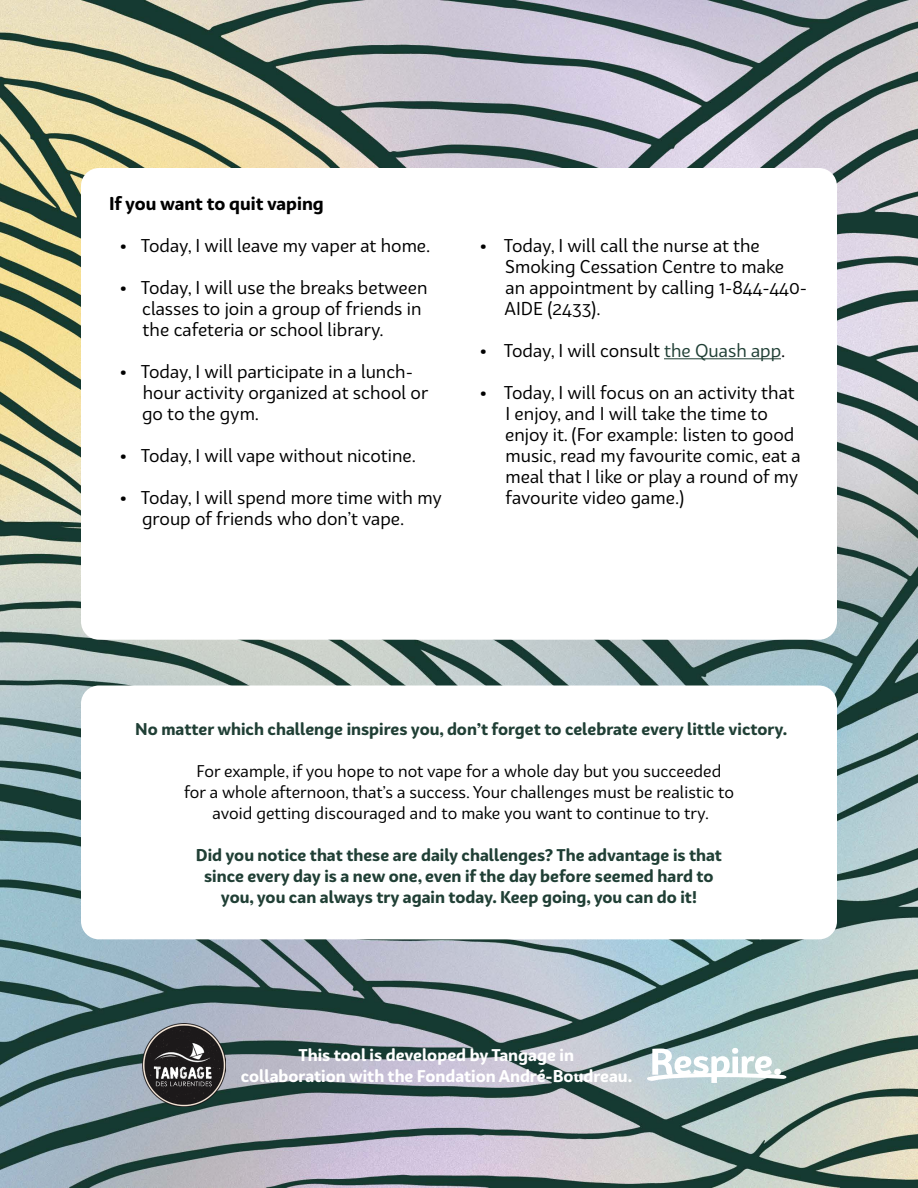
<style>
.page{position:relative;width:918px;height:1188px;background:#fff}
.page>*{position:absolute;margin:0;border:0;box-sizing:border-box;transform-origin:0 0}
.t1{font:18px/21px "Bw Surco";color:#000}
.Texte_courant{font:700 18px "Bw Surco";color:#000}
.Texte_courant-2{font:700 16.5px/21px "Bw Surco";color:#203f35;text-align:center}
.Texte_courant-3{font:16.5px/21px "Bw Surco";color:#000;text-align:center}
.Texte_courant-4{font:700 16.5px/21px "Bw Surco";color:#fff;text-align:center}
.s1{font-weight:700}
.s2{color:#203f35}
</style>
<div class="page">
<img style="left:0;top:0;width:918px;height:1188px">
<div style="left:81px;top:168px;width:756px;height:472px;background:#fff;border-radius:18px"></div>
<hr style="left:664px;top:358px;width:117px;height:1px;background:#203f35">
<div style="left:81px;top:686px;width:756px;height:253px;background:#fff;border-radius:18px"></div>
<img style="left:143px;top:1024px;width:83px;height:83px">
<svg style="left:644px;top:1048px;width:144px;height:35px"></svg>
<div style="left:774px;top:1069px;width:7px;height:6px;background:#fff;border-radius:50%"></div>
<p class="Texte_courant" style="left:109px;top:191px;width:216px">If you want to quit vaping</p>
<p class="t1" style="left:120px;top:234px;width:312px"><span class="s1">•</span> Today, I will leave my vaper at home.</p>
<p class="t1" style="left:142px;top:276px;width:287px;text-indent:-22px"><span class="s1">•</span> Today, I will use the breaks between classes to join a group of friends in the cafeteria or school library.</p>
<p class="t1" style="left:142px;top:360px;width:288px;text-indent:-22px"><span class="s1">•</span> Today, I will participate in a lunch&shy;hour activity organized at school or go to the gym.</p>
<p class="t1" style="left:120px;top:444px;width:298px"><span class="s1">•</span> Today, I will vape without nicotine.</p>
<p class="t1" style="left:142px;top:486px;width:301px;text-indent:-22px"><span class="s1">•</span> Today, I will spend more time with my group of friends who don’t vape.</p>
<p class="t1" style="left:505px;top:234px;width:304px;text-indent:-25px"><span class="s1">•</span> Today, I will call the nurse at the<br>Smoking Cessation Centre to make an appointment by calling 1-844-440-<br>AIDE (2433).</p>
<p class="t1" style="left:480px;top:339px;width:307px"><span class="s1">•</span> Today, I will consult <span class="s2">the Quash app</span>.</p>
<p class="t1" style="left:505px;top:381px;width:297px;text-indent:-25px"><span class="s1">•</span> Today, I will focus on an activity that I enjoy, and I will take the time to enjoy it. (For example: listen to good music, read my favourite comic, eat a meal that I like or play a round of my favourite video game.)</p>
<p class="Texte_courant-2" style="left:135px;top:718px;width:654px">No matter which challenge inspires you, don’t forget to celebrate every little victory.</p>
<p class="Texte_courant-3" style="left:184px;top:760px;width:552px">For example, if you hope to not vape for a whole day but you succeeded for a whole afternoon, that’s a success. Your challenges must be realistic to avoid getting discouraged and to make you want to continue to try.</p>
<p class="Texte_courant-2" style="left:196px;top:844px;width:528px">Did you notice that these are daily challenges? The advantage is that since every day is a new one, even if the day before seemed hard to you, you can always try again today. Keep going, you can do it!</p>
<p class="Texte_courant-4" style="left:241px;top:1043px;width:393px">This tool is developed by Tangage in<br>collaboration with the Fondation André-Boudreau.</p>
</div>
